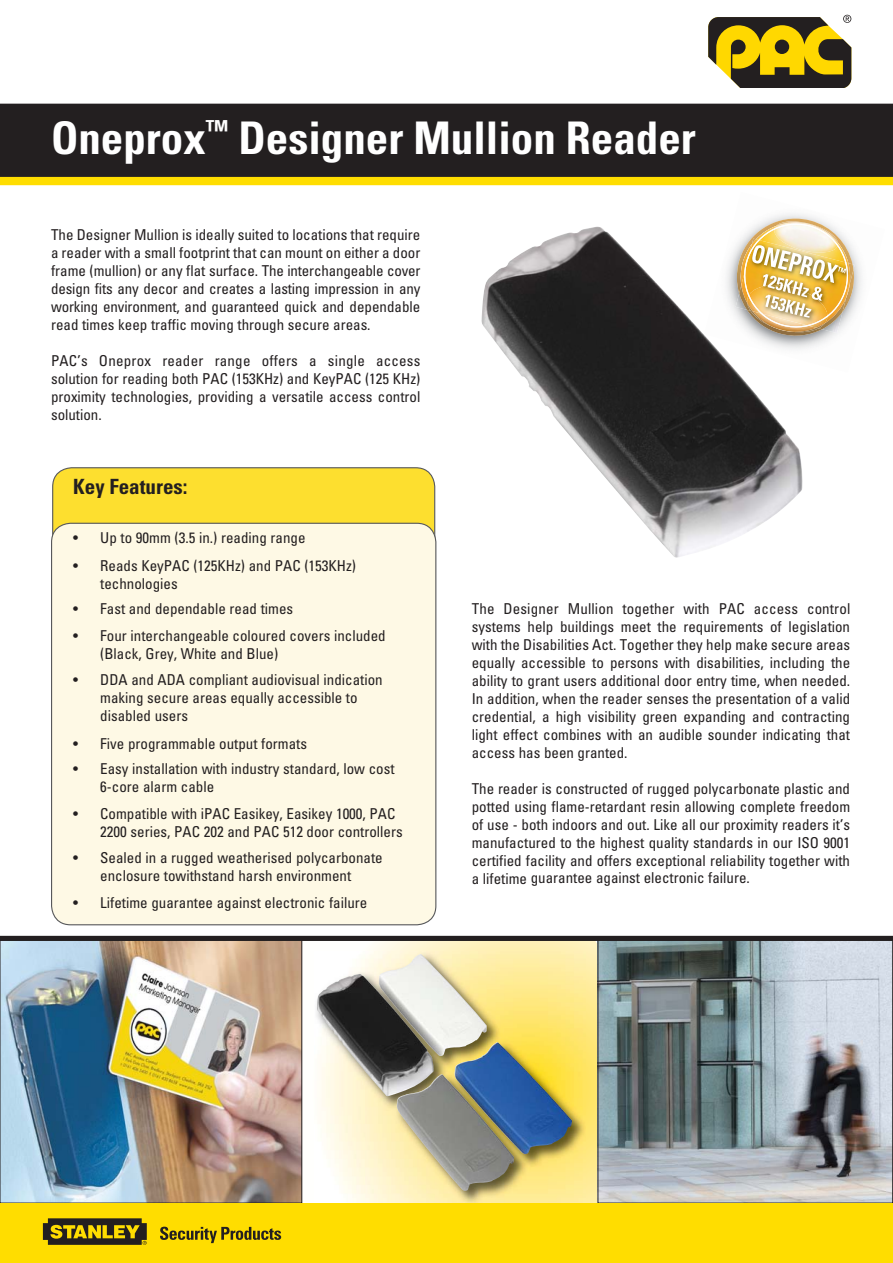
<style>
.page{position:relative;width:893px;height:1263px;background:#fff}
.page>*{position:absolute;margin:0;border:0;box-sizing:border-box;transform-origin:0 0}
.t1{font:700 condensed 45px "Univers";color:#fff}
.t2{font:700 condensed 21px "Univers";color:#231f20}
.t3{font:condensed 15px/18px "Univers";color:#231f20}
</style>
<div class="page">
<img style="left:754px;top:217px;width:108px;height:132px">
<svg style="left:275px;top:938px;width:323px;height:287px"></svg>
<div style="left:53px;top:468px;width:382px;height:420px;background:#fddf2f;border-radius:19px"></div>
<div style="left:0;top:170px;width:893px;height:15px;background:#fd0"></div>
<svg style="left:708px;top:15px;width:143px;height:72px"></svg>
<div style="left:0;top:104px;width:893px;height:73px;background:#231f20"></div>
<div style="left:52px;top:523px;width:384px;height:402px;background:#fef9e5;border-radius:19px"></div>
<img style="left:481px;top:227px;width:322px;height:331px">
<img style="left:314px;top:952px;width:271px;height:251px">
<img style="left:317px;top:954px;width:255px;height:237px">
<img style="left:2px;top:941px;width:298px;height:260px">
<div style="left:0;top:938px;width:302px;height:265px;border:1px solid #231f20"></div>
<img style="left:599px;top:941px;width:292px;height:260px">
<div style="left:597px;top:937px;width:296px;height:266px;border:1px solid #231f20"></div>
<div style="left:0;top:936px;width:893px;height:5px;background:#231f20"></div>
<div style="left:0;top:1203px;width:893px;height:60px;background:#fd0"></div>
<svg style="left:43px;top:1218px;width:104px;height:27px"></svg>
<svg style="left:160px;top:1227px;width:121px;height:16px"></svg>
<h1 class="t1" style="left:51px;top:122px;width:646px">Oneprox<sup>™</sup> Designer Mullion Reader</h1>
<p class="t3" style="left:51px;top:227px;width:371px;text-align:justify">The Designer Mullion is ideally suited to locations that require a reader with a small footprint that can mount on either a door frame (mullion) or any flat surface. The interchangeable cover design fits any decor and creates a lasting impression in any working environment, and guaranteed quick and dependable read times keep traffic moving through secure areas.</p>
<p class="t3" style="left:51px;top:353px;width:371px;text-align:justify">PAC’s Oneprox reader range offers a single access solution for reading both PAC (153KHz) and KeyPAC (125 KHz) proximity technologies, providing a versatile access control solution.</p>
<h2 class="t2" style="left:73px;top:479px;width:116px">Key Features:</h2>
<p class="t3" style="left:73px;top:530px;width:234px">• Up to 90mm (3.5 in.) reading range</p>
<p class="t3" style="left:100px;top:558px;width:257px;text-indent:-27px">• Reads KeyPAC (125KHz) and PAC (153KHz) technologies</p>
<p class="t3" style="left:73px;top:601px;width:221px">• Fast and dependable read times</p>
<p class="t3" style="left:100px;top:628px;width:287px;text-indent:-27px">• Four interchangeable coloured covers included (Black, Grey, White and Blue)</p>
<p class="t3" style="left:100px;top:672px;width:284px;text-indent:-27px">• DDA and ADA compliant audiovisual indication making secure areas equally accessible to disabled users</p>
<p class="t3" style="left:73px;top:736px;width:235px">• Five programmable output formats</p>
<p class="t3" style="left:100px;top:761px;width:296px;text-indent:-27px">• Easy installation with industry standard, low cost<br>6-core alarm cable</p>
<p class="t3" style="left:100px;top:806px;width:304px;text-indent:-27px">• Compatible with iPAC Easikey, Easikey 1000, PAC<br>2200 series, PAC 202 and PAC 512 door controllers</p>
<p class="t3" style="left:73px;top:850px;width:311px;text-align:center">• Sealed in a rugged weatherised polycarbonate enclosure towithstand harsh environment</p>
<p class="t3" style="left:73px;top:895px;width:295px">• Lifetime guarantee against electronic failure</p>
<p class="t3" style="left:472px;top:601px;width:380px;text-align:justify">The Designer Mullion together with PAC access control systems help buildings meet the requirements of legislation with the Disabilities Act. Together they help make secure areas equally accessible to persons with disabilities, including the ability to grant users additional door entry time, when needed.<br>In addition, when the reader senses the presentation of a valid credential, a high visibility green expanding and contracting light effect combines with an audible sounder indicating that access has been granted.</p>
<p class="t3" style="left:472px;top:781px;width:380px;text-align:justify">The reader is constructed of rugged polycarbonate plastic and potted using flame-retardant resin allowing complete freedom of use - both indoors and out. Like all our proximity readers it’s manufactured to the highest quality standards in our ISO 9001 certified facility and offers exceptional reliability together with a lifetime guarantee against electronic failure.</p>
</div>
